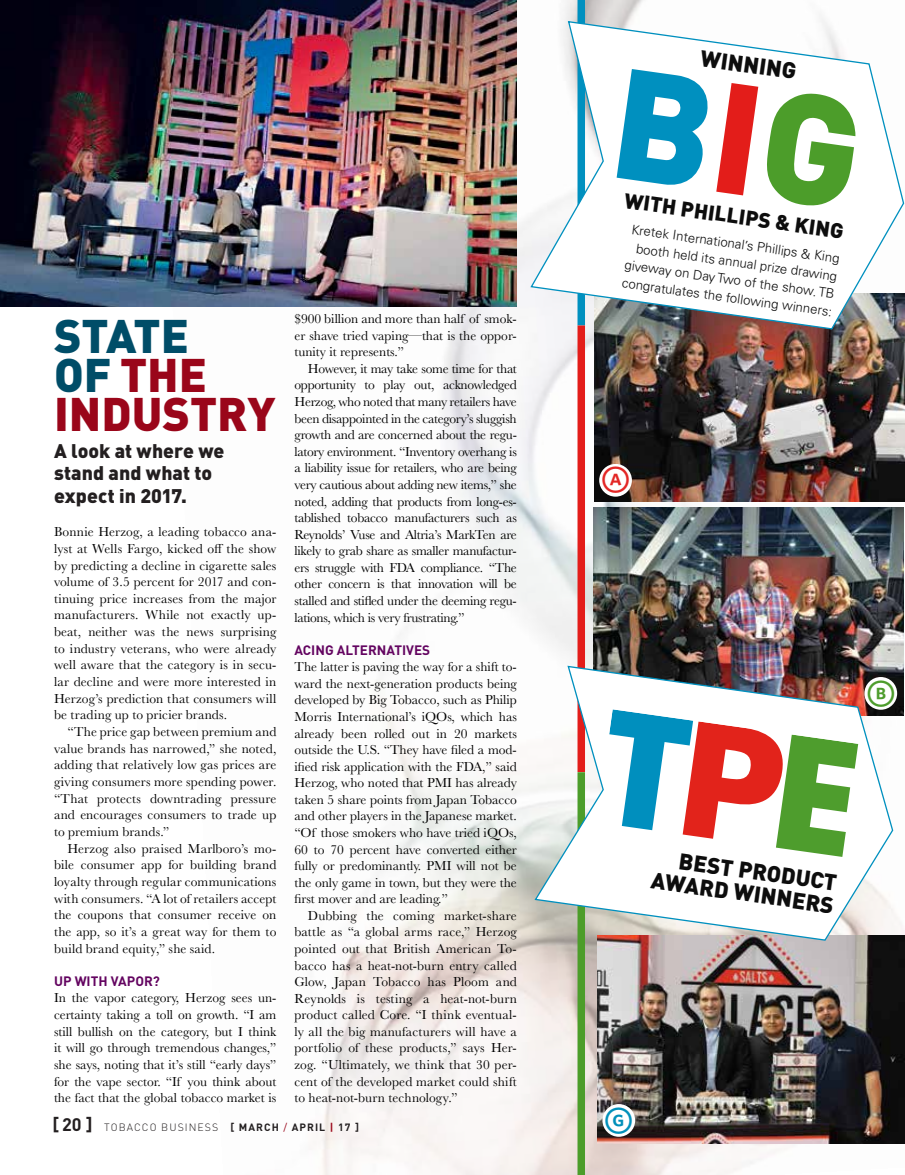
<style>
.page{position:relative;width:905px;height:1175px;background:#fff}
.page>*{position:absolute;margin:0;border:0;box-sizing:border-box;transform-origin:0 0}
.t1{font:900 46.5px/39.2px "DIN";color:#9a061a}
.t2{font:27px "Whitney Index White Round Bd";color:#e32726}
.t3{font:27px "Whitney Index White Round Bd";color:#4e9d2d}
.t4{font:27px "Whitney Index White Round Bd";color:#0090ba}
.t5{font:900 22.5px/22.5px "DIN";color:#0d0d0d;text-align:right}
.t6{font:900 21px "DIN";color:#0d0d0d}
.t7{font:900 19.5px/22.6px "DIN";color:#231f20}
.t8{font:13.5px/16.5px "Baskerville";color:#000;text-align:justify}
.t9{font:700 13.5px "DIN";color:#630460}
.t10{font:300 13.2px/18px "Univers";color:#0d0d0d;text-align:right}
.t11{font:300 10.5px "DIN";letter-spacing:.1em;color:#231f20}
.s1{color:#004d68}
.s2{font-weight:700;font-size:18px}
.s3{font-weight:700}
.s4{font-weight:400;color:#9a061a}
.s5{font-weight:700;color:#9a061a}
</style>
<div class="page">
<img style="left:155px;top:0;width:749px;height:1174px">
<div style="left:577px;top:0;width:8px;height:325px;background:#0090bf"></div>
<img style="left:0;top:0;width:517px;height:306px">
<img style="left:594px;top:330px;width:310px;height:172px">
<img style="left:593px;top:507px;width:310px;height:208px">
<img style="left:597px;top:935px;width:307px;height:208px">
<div style="left:577px;top:325px;width:8px;height:447px;background:#e31d1a"></div>
<div style="left:577px;top:772px;width:8px;height:402px;background:#4c9d2a"></div>
<svg style="left:529px;top:20px;width:375px;height:310px"></svg>
<img style="left:533px;top:665px;width:361px;height:276px">
<div style="left:599px;top:464px;width:33px;height:32px;background:#fff;border-radius:50%"></div>
<div style="left:602px;top:1104px;width:33px;height:32px;background:#fff;border-radius:50%"></div>
<div style="left:864px;top:677px;width:33px;height:32px;background:#fff;border-radius:50%"></div>
<svg style="left:597px;top:709px;width:265px;height:155px"></svg>
<svg style="left:616px;top:69px;width:244px;height:141px"></svg>
<h3 class="t5" style="left:702px;top:45px;width:98px;rotate:8deg">WINNING</h3>
<h3 class="t6" style="left:626px;top:186px;width:222px;rotate:8deg">WITH PHILLIPS &amp; KING</h3>
<p class="t10" style="left:631px;top:220px;width:213px;rotate:8deg">Kretek International’s Phillips &amp; King booth held its annual prize drawing giveway on Day Two of the show. TB congratulates the following winners:</p>
<p class="t8" style="left:294px;top:311px;width:224px">$900 billion and more than half of smok&shy;er shave tried vaping—that is the oppor&shy;tunity it represents.”</p>
<p class="t8" style="left:294px;top:360px;width:224px;text-indent:14px">However, it may take some time for that opportunity to play out, acknowledged Herzog, who noted that many retailers have been disappointed in the category’s sluggish growth and are concerned about the regu&shy;latory environment. “Inventory overhang is a liability issue for retailers, who are being very cautious about adding new items,” she noted, adding that products from long-es&shy;tablished tobacco manufacturers such as Reynolds’ Vuse and Altria’s MarkTen are likely to grab share as smaller manufactur&shy;ers struggle with FDA compliance. “The other concern is that innovation will be stalled and stifled under the deeming regu&shy;lations, which is very frustrating.”</p>
<p class="t9" style="left:294px;top:641px;width:137px">ACING ALTERNATIVES</p>
<p class="t8" style="left:294px;top:659px;width:224px">The latter is paving the way for a shift to&shy;ward the next-generation products being developed by Big Tobacco, such as Philip Morris International’s iQOs, which has already been rolled out in 20 markets outside the U.S. “They have filed a mod&shy;ified risk application with the FDA,” said Herzog, who noted that PMI has already taken 5 share points from Japan Tobacco and other players in the Japanese market. “Of those smokers who have tried iQOs, 60 to 70 percent have converted either fully or predominantly. PMI will not be the only game in town, but they were the first mover and are leading.”</p>
<p class="t8" style="left:294px;top:907px;width:224px;text-indent:14px">Dubbing the coming market-share battle as “a global arms race,” Herzog pointed out that British American To&shy;bacco has a heat-not-burn entry called Glow, Japan Tobacco has Ploom and Reynolds is testing a heat-not-burn product called Core. “I think eventual&shy;ly all the big manufacturers will have a portfolio of these products,” says Her&shy;zog. “Ultimately, we think that 30 per&shy;cent of the developed market could shift to heat-not-burn technology.”</p>
<h1 class="t1" style="left:54px;top:314px;width:223px"><span class="s1">STATE<br>OF</span> THE<br>INDUSTRY</h1>
<h3 class="t7" style="left:54px;top:438px;width:172px">A look at where we stand and what to expect in 2017.</h3>
<p class="t8" style="left:54px;top:523px;width:224px">Bonnie Herzog, a leading tobacco ana&shy;lyst at Wells Fargo, kicked off the show by predicting a decline in cigarette sales volume of 3.5 percent for 2017 and con&shy;tinuing price increases from the major manufacturers. While not exactly up&shy;beat, neither was the news surprising to industry veterans, who were already well aware that the category is in secu&shy;lar decline and were more interested in Herzog’s prediction that consumers will be trading up to pricier brands.</p>
<p class="t8" style="left:54px;top:723px;width:224px;text-indent:14px">“The price gap between premium and value brands has narrowed,” she noted, adding that relatively low gas prices are giving consumers more spending power. “That protects downtrading pressure and encourages consumers to trade up to premium brands.”</p>
<p class="t8" style="left:54px;top:840px;width:224px;text-indent:14px">Herzog also praised Marlboro’s mo&shy;bile consumer app for building brand loyalty through regular communications with consumers. “A lot of retailers accept the coupons that consumer receive on the app, so it’s a great way for them to build brand equity,” she said.</p>
<p class="t9" style="left:54px;top:972px;width:107px">UP WITH VAPOR?</p>
<p class="t8" style="left:54px;top:990px;width:224px">In the vapor category, Herzog sees un&shy;certainty taking a toll on growth. “I am still bullish on the category, but I think it will go through tremendous changes,” she says, noting that it’s still “early days” for the vape sector. “If you think about the fact that the global tobacco market is</p>
<h2 class="t2" style="left:602px;top:467px;width:29px">A</h2>
<h3 class="t5" style="left:656px;top:845px;width:185px;rotate:8deg">BEST PRODUCT<br>AWARD WINNERS</h3>
<p class="t11" style="left:52px;top:1120px;width:308px"><span class="s2">[ 20 ]</span> TOBACCO BUSINESS <span class="s3">[ MARCH</span> <span class="s4">/</span> <span class="s3">APRIL</span> <span class="s5">|</span> <span class="s3">17 ]</span></p>
<h2 class="t4" style="left:605px;top:1107px;width:29px">G</h2>
<h2 class="t3" style="left:867px;top:680px;width:29px">B</h2>
</div>
